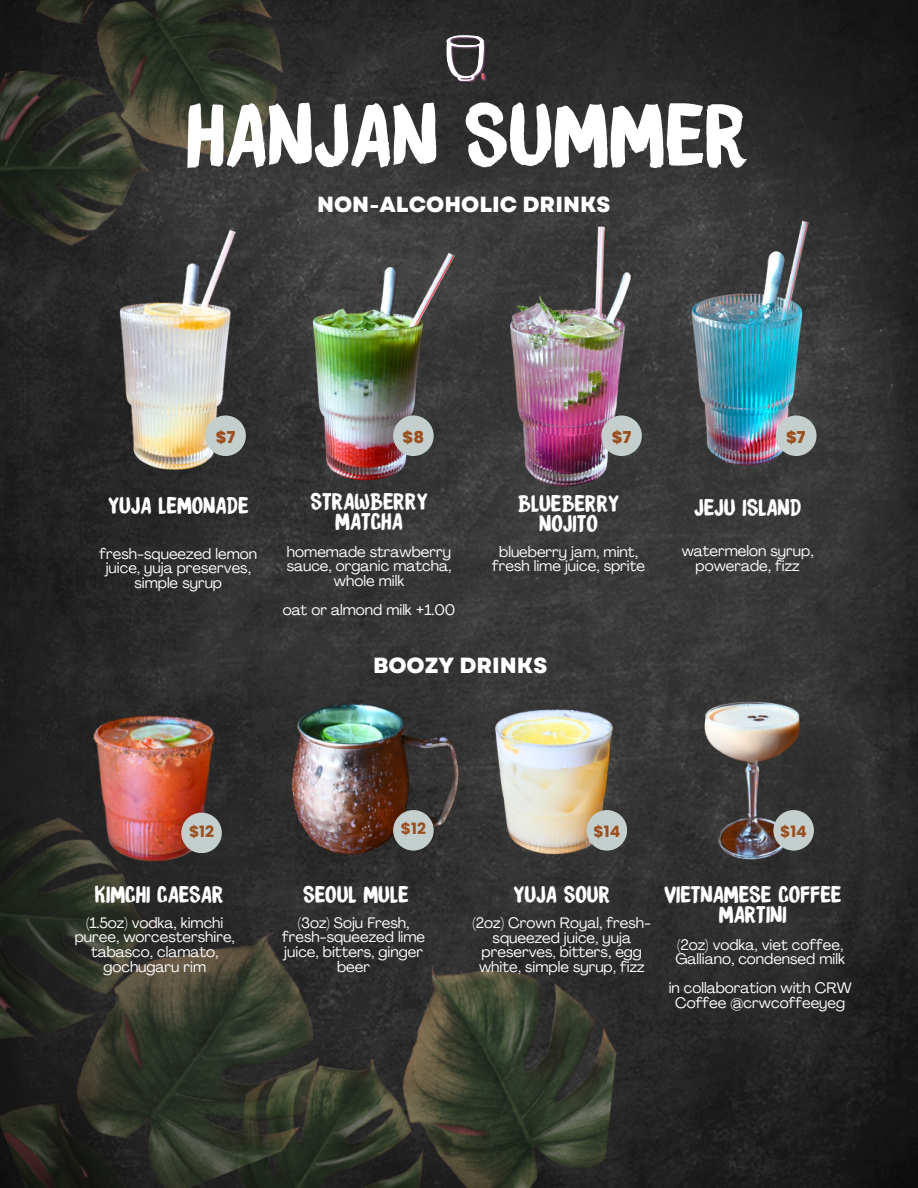
<style>
.page{position:relative;width:918px;height:1188px;background:#fff}
.page>*{position:absolute;margin:0;border:0;box-sizing:border-box;transform-origin:0 0}
.t1{font:79.8px "DK Brush Crush";color:#fff}
.t2{font:800 21.9px "Garet";color:#fff}
.t3{font:21px/20.2px "DK Brush Crush";color:#fff;text-align:center}
.t4{font:800 16.35px "Poppins";color:#9b4e1e}
.t5{font:700 15.6px "Poppins";color:#9b4e1e}
.t6{font:15px/14.7px "Agrandir";color:#fff;text-align:center}
</style>
<div class="page">
<img style="left:0;top:0;width:918px;height:1188px">
<img style="left:401px;top:913px;width:226px;height:275px">
<img style="left:90px;top:315px;width:177px;height:162px">
<img style="left:270px;top:230px;width:186px;height:288px">
<img style="left:456px;top:199px;width:225px;height:350px">
<img style="left:0;top:0;width:348px;height:315px">
<img style="left:642px;top:207px;width:212px;height:279px">
<img style="left:447px;top:35px;width:39px;height:47px">
<img style="left:0;top:739px;width:401px;height:449px">
<img style="left:484px;top:693px;width:140px;height:178px">
<img style="left:276px;top:683px;width:192px;height:188px">
<img style="left:693px;top:688px;width:119px;height:185px">
<img style="left:75px;top:698px;width:183px;height:209px">
<div style="left:181px;top:813px;width:41px;height:40px;background:#c3cecd;border-radius:50%"></div>
<div style="left:393px;top:810px;width:41px;height:41px;background:#c3cecd;border-radius:50%"></div>
<div style="left:587px;top:810px;width:40px;height:41px;background:#c3cecd;border-radius:50%"></div>
<div style="left:773px;top:810px;width:41px;height:41px;background:#c3cecd;border-radius:50%"></div>
<div style="left:205px;top:415px;width:41px;height:41px;background:#c3cecd;border-radius:50%"></div>
<div style="left:393px;top:415px;width:41px;height:41px;background:#c3cecd;border-radius:50%"></div>
<div style="left:601px;top:415px;width:41px;height:41px;background:#c3cecd;border-radius:50%"></div>
<div style="left:776px;top:415px;width:41px;height:41px;background:#c3cecd;border-radius:50%"></div>
<p class="t1" style="left:186px;top:94px;width:564px">HANJAN SUMMER</p>
<p class="t2" style="left:317px;top:189px;width:295px">NON-ALCOHOLIC DRINKS</p>
<p class="t4" style="left:216px;top:425px;width:21px">$7</p>
<p class="t4" style="left:403px;top:425px;width:23px">$8</p>
<p class="t4" style="left:612px;top:425px;width:21px">$7</p>
<p class="t4" style="left:786px;top:425px;width:21px">$7</p>
<p class="t3" style="left:108px;top:497px;width:142px">YUJA LEMONADE</p>
<p class="t3" style="left:310px;top:492px;width:119px">STRAWBERRY<br>MATCHA</p>
<p class="t3" style="left:518px;top:495px;width:103px">BLUEBERRY<br>NOJITO</p>
<p class="t3" style="left:694px;top:498px;width:109px">JEJU ISLAND</p>
<p class="t6" style="left:100px;top:548px;width:159px">fresh-squeezed lemon juice, yuja preserves, simple syrup</p>
<p class="t6" style="left:287px;top:546px;width:166px">homemade strawberry sauce, organic matcha, whole milk</p>
<p class="t6" style="left:283px;top:604px;width:174px">oat or almond milk +1.00</p>
<p class="t6" style="left:492px;top:546px;width:155px">blueberry jam, mint, fresh lime juice, sprite</p>
<p class="t6" style="left:682px;top:545px;width:133px">watermelon syrup, powerade, fizz</p>
<p class="t2" style="left:373px;top:650px;width:176px">BOOZY DRINKS</p>
<p class="t5" style="left:189px;top:821px;width:27px">$12</p>
<p class="t5" style="left:401px;top:818px;width:27px">$12</p>
<p class="t5" style="left:594px;top:820px;width:28px">$14</p>
<p class="t5" style="left:780px;top:821px;width:28px">$14</p>
<p class="t3" style="left:95px;top:886px;width:130px">KIMCHI CAESAR</p>
<p class="t6" style="left:75px;top:917px;width:162px">(1.5oz) vodka, kimchi puree, worcestershire, tabasco, clamato, gochugaru rim</p>
<p class="t3" style="left:303px;top:886px;width:107px">SEOUL MULE</p>
<p class="t3" style="left:513px;top:886px;width:98px">YUJA SOUR</p>
<p class="t6" style="left:282px;top:917px;width:145px">(3oz) Soju Fresh, fresh-squeezed lime juice, bitters, ginger beer</p>
<p class="t6" style="left:472px;top:917px;width:180px">(2oz) Crown Royal, fresh&shy;squeezed juice, yuja preserves, bitters, egg white, simple syrup, fizz</p>
<p class="t3" style="left:664px;top:886px;width:179px">VIETNAMESE COFFEE</p>
<p class="t3" style="left:719px;top:906px;width:69px">MARTINI</p>
<p class="t6" style="left:675px;top:938px;width:171px;text-align:left">(2oz) vodka, viet coffee,<br>Galliano, condensed milk</p>
<p class="t6" style="left:669px;top:982px;width:185px">in collaboration with CRW<br>Coffee @crwcoffeeyeg</p>
</div>
